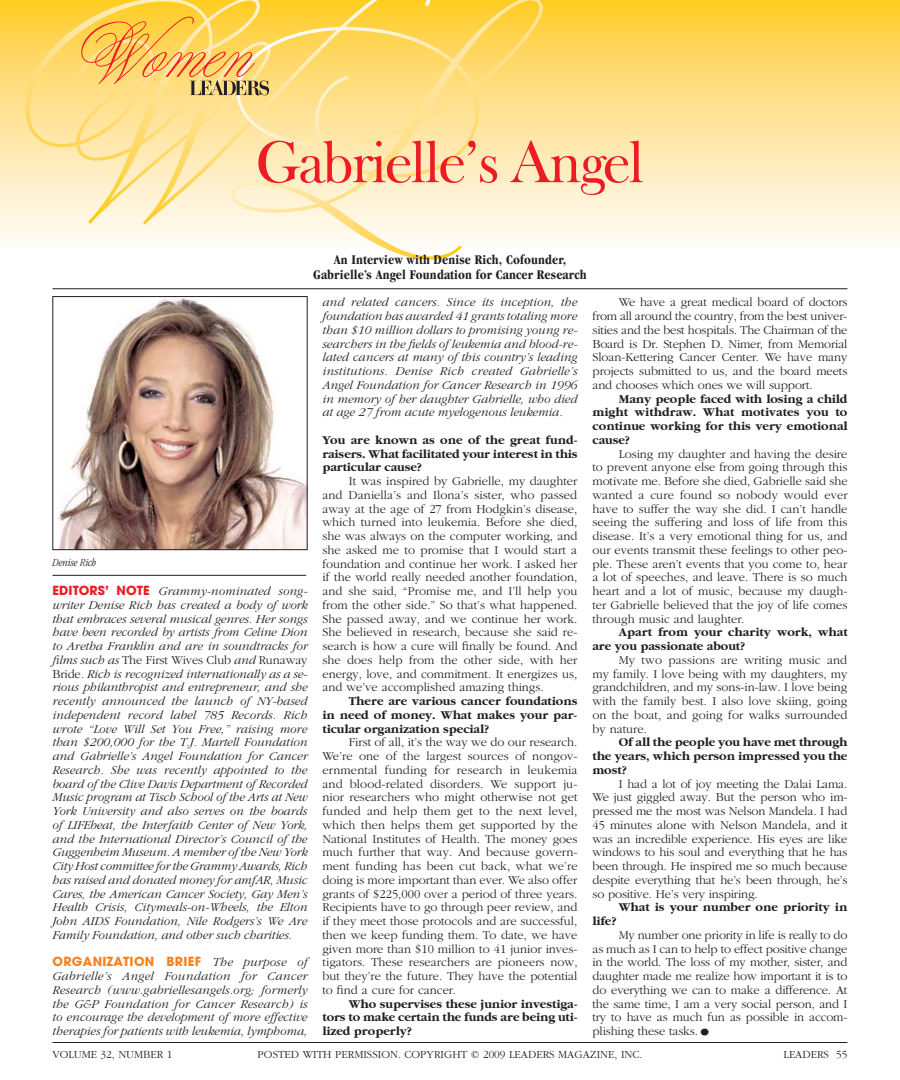
<style>
.page{position:relative;width:900px;height:1080px;background:#fff}
.page>*{position:absolute;margin:0;border:0;box-sizing:border-box;transform-origin:0 0}
.t1{font:60px "Frys Baskerville BT";letter-spacing:-.04em;color:#ed1c24}
.t2{font:700 condensed 13.75px/15px "Garamond";letter-spacing:.01em;color:#231f20;text-align:center}
.t3{font:300 12.5px/13.8px "Garamond";color:#231f20;text-align:justify}
.t4{font:italic 300 12.5px/13.8px "Garamond";color:#231f20;text-align:justify}
.t5{font:700 12.5px/13.8px "Garamond";color:#231f20;text-align:justify}
.t6{font:700 12.5px "Avant Garde";letter-spacing:.025em;color:#f58220}
.t7{font:300 11.25px "Garamond";color:#231f20}
.t8{font:italic 300 condensed 11.25px "Garamond";color:#231f20}
.s1{font-family:"Avant Garde";font-weight:700;font-style:normal;color:#ed1c24}
.s2{font-style:normal}
.s3{font-family:"Garamond";font-weight:300;font-style:italic;color:#231f20}
.s4{font-size:22.5px}
</style>
<div class="page">
<div style="left:0;top:0;width:900px;height:254px;background:linear-gradient(to bottom,#ffcd32,#fffdff)"></div>
<svg style="left:26px;top:0;width:205px;height:224px;background:#fee499"></svg>
<svg style="left:231px;top:0;width:312px;height:260px;background:#fee69f"></svg>
<svg style="left:81px;top:17px;width:188px;height:78px;background:#f6c463"></svg>
<img style="left:58px;top:298px;width:248px;height:250px">
<div style="left:52px;top:296px;width:256px;height:254px;border:1px solid #231f20"></div>
<hr style="left:52px;top:575px;width:254px;height:1px;background:#231f20">
<hr style="left:52px;top:288px;width:796px;height:1px;background:#231f20">
<hr style="left:52px;top:1042px;width:796px;height:1px;background:#231f20">
<h1 class="t1" style="left:255px;top:125px;width:391px">Gabrielle’s Angel</h1>
<p class="t2" style="left:313px;top:252px;width:275px">An Interview with Denise Rich, Cofounder,<br>Gabrielle’s Angel Foundation for Cancer Research</p>
<p class="t8" style="left:53px;top:557px;width:45px">Denise Rich</p>
<p class="t4" style="left:52px;top:584px;width:257px"><span class="s1">EDITORS’ NOTE</span> Grammy-nominated song&shy;writer Denise Rich has created a body of work that embraces several musical genres. Her songs have been recorded by artists from Celine Dion to Aretha Franklin and are in soundtracks for films such as <span class="s2">The First Wives Club</span> and <span class="s2">Runaway Bride</span>. Rich is recognized internationally as a se&shy;rious philanthropist and entrepreneur, and she recently announced the launch of NY-based independent record label 785 Records. Rich wrote “Love Will Set You Free,” raising more than $200,000 for the T.J. Martell Foundation and Gabrielle’s Angel Foundation for Cancer Research. She was recently appointed to the board of the Clive Davis Department of Recorded Music program at Tisch School of the Arts at New York University and also serves on the boards of LIFEbeat, the Interfaith Center of New York, and the International Director’s Council of the Guggenheim Museum. A member of the New York City Host committee for the Grammy Awards, Rich has raised and donated money for amfAR, Music Cares, the American Cancer Society, Gay Men’s Health Crisis, Citymeals-on-Wheels, the Elton John AIDS Foundation, Nile Rodgers’s We Are Family Foundation, and other such charities.</p>
<p class="t6" style="left:52px;top:954px;width:257px">ORGANIZATION BRIEF <span class="s3">The purpose of</span></p>
<p class="t4" style="left:52px;top:969px;width:257px">Gabrielle’s Angel Foundation for Cancer Research (www. gabriellesangels.org; formerly the G&amp;P Foundation for Cancer Research) is to encourage the development of more effective therapies for patients with leukemia, lymphoma,</p>
<p class="t4" style="left:322px;top:296px;width:257px">and related cancers. Since its inception, the foundation has awarded 41 grants totaling more than $10 million dollars to promising young re&shy;searchers in the fields of leukemia and blood-re&shy;lated cancers at many of this country’s leading institutions. Denise Rich created Gabrielle’s Angel Foundation for Cancer Research in 1996 in memory of her daughter Gabrielle, who died at age 27 from acute myelogenous leukemia.</p>
<p class="t5" style="left:322px;top:433px;width:257px">You are known as one of the great fund&shy;raisers. What facilitated your interest in this particular cause?</p>
<p class="t3" style="left:322px;top:474px;width:257px;text-indent:26px">It was inspired by Gabrielle, my daughter and Daniella’s and Ilona’s sister, who passed away at the age of 27 from Hodgkin’s disease, which turned into leukemia. Before she died, she was always on the computer working, and she asked me to promise that I would start a foundation and continue her work. I asked her if the world really needed another foundation, and she said, “Promise me, and I’ll help you from the other side.” So that’s what happened.<br>She passed away, and we continue her work.<br>She believed in research, because she said re&shy;search is how a cure will finally be found. And she does help from the other side, with her energy, love, and commitment. It energizes us, and we’ve accomplished amazing things.</p>
<p class="t5" style="left:322px;top:694px;width:257px;text-indent:26px">There are various cancer foundations in need of money. What makes your par&shy;ticular organization special?</p>
<p class="t3" style="left:322px;top:736px;width:257px;text-indent:26px">First of all, it’s the way we do our research.<br>We’re one of the largest sources of nongov&shy;ernmental funding for research in leukemia and blood-related disorders. We support ju&shy;nior researchers who might otherwise not get funded and help them get to the next level, which then helps them get supported by the National Institutes of Health. The money goes much further that way. And because govern&shy;ment funding has been cut back, what we’re doing is more important than ever. We also offer grants of $225,000 over a period of three years.<br>Recipients have to go through peer review, and if they meet those protocols and are successful, then we keep funding them. To date, we have given more than $10 million to 41 junior inves&shy;tigators. These researchers are pioneers now, but they’re the future. They have the potential to find a cure for cancer.</p>
<p class="t5" style="left:322px;top:997px;width:257px;text-indent:26px">Who supervises these junior investiga&shy;tors to make certain the funds are being uti&shy;lized properly?</p>
<p class="t3" style="left:592px;top:296px;width:256px;text-indent:26px">We have a great medical board of doctors from all around the country, from the best univer&shy;sities and the best hospitals. The Chairman of the Board is Dr. Stephen D. Nimer, from Memorial Sloan-Kettering Cancer Center. We have many projects submitted to us, and the board meets and chooses which ones we will support.</p>
<p class="t5" style="left:592px;top:392px;width:257px;text-indent:26px">Many people faced with losing a child might withdraw. What motivates you to continue working for this very emotional cause?</p>
<p class="t3" style="left:592px;top:447px;width:257px;text-indent:26px">Losing my daughter and having the desire to prevent anyone else from going through this motivate me. Before she died, Gabrielle said she wanted a cure found so nobody would ever have to suffer the way she did. I can’t handle seeing the suffering and loss of life from this disease. It’s a very emotional thing for us, and our events transmit these feelings to other peo&shy;ple. These aren’t events that you come to, hear a lot of speeches, and leave. There is so much heart and a lot of music, because my daugh&shy;ter Gabrielle believed that the joy of life comes through music and laughter.</p>
<p class="t5" style="left:592px;top:626px;width:257px;text-indent:26px">Apart from your charity work, what are you passionate about?</p>
<p class="t3" style="left:592px;top:653px;width:257px;text-indent:26px">My two passions are writing music and my family. I love being with my daughters, my grandchildren, and my sons-in-law. I love being with the family best. I also love skiing, going on the boat, and going for walks surrounded by nature.</p>
<p class="t5" style="left:592px;top:736px;width:256px;text-indent:26px">Of all the people you have met through the years, which person impressed you the most?</p>
<p class="t3" style="left:592px;top:777px;width:257px;text-indent:26px">I had a lot of joy meeting the Dalai Lama.<br>We just giggled away. But the person who im&shy;pressed me the most was Nelson Mandela. I had 45 minutes alone with Nelson Mandela, and it was an incredible experience. His eyes are like windows to his soul and everything that he has been through. He inspired me so much because despite everything that he’s been through, he’s so positive. He’s very inspiring.</p>
<p class="t5" style="left:619px;top:901px;width:230px">What is your number one priority in</p>
<p class="t5" style="left:592px;top:914px;width:26px">life?</p>
<p class="t3" style="left:592px;top:928px;width:257px;text-indent:26px">My number one priority in life is really to do as much as I can to help to effect positive change in the world. The loss of my mother, sister, and daughter made me realize how important it is to do everything we can to make a difference. At the same time, I am a very social person, and I try to have as much fun as possible in accom&shy;plishing these tasks.<span class="s4">•</span></p>
<p class="t7" style="left:52px;top:1048px;width:121px">VOLUME 32, NUMBER 1</p>
<p class="t7" style="left:258px;top:1048px;width:386px">posted with permission. copyright © 2009 leaders magazine, inc.</p>
<p class="t7" style="left:784px;top:1048px;width:65px">LEADERS 55</p>
</div>
